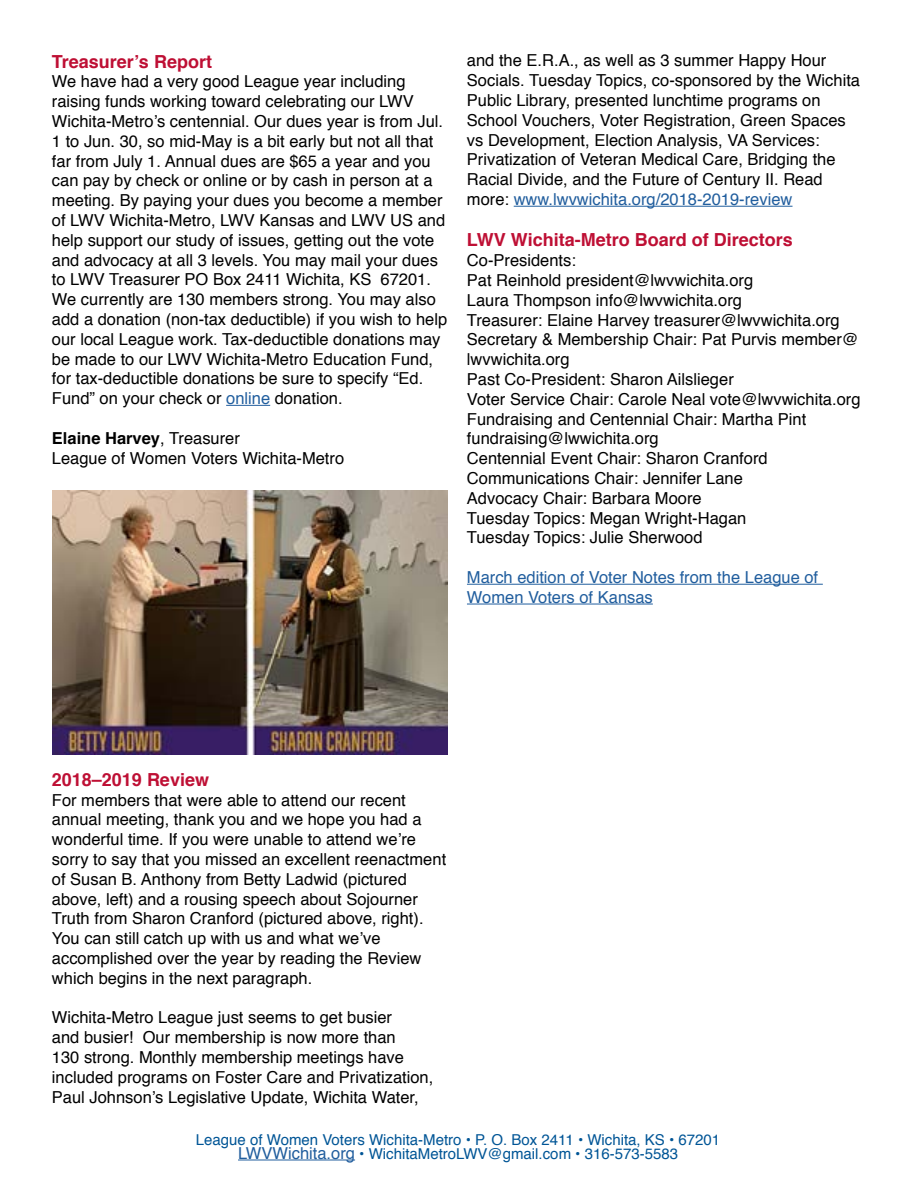
<style>
.page{position:relative;width:918px;height:1188px;background:#fff}
.page>*{position:absolute;margin:0;border:0;box-sizing:border-box;transform-origin:0 0}
.t1{font:700 18px "Helvetica";color:#be0f34}
.t2{font:16.5px/19.8px "Helvetica";color:#000}
.t3{font:16.5px/19.8px "Helvetica";color:#215e9e}
.t4{font:15px/13.5px "Helvetica";color:#005596;text-align:center}
.s1{color:#215e9e}
.s2{font-weight:700}
.s3{font-size:16.5px;color:#215e9e}
</style>
<div class="page">
<hr style="left:238px;top:1160px;width:117px;height:1px;background:#215e9e">
<hr style="left:226px;top:405px;width:44px;height:1px;background:#215e9e">
<hr style="left:514px;top:206px;width:279px;height:1px;background:#215e9e">
<hr style="left:467px;top:584px;width:356px;height:1px;background:#215e9e">
<hr style="left:467px;top:604px;width:186px;height:1px;background:#215e9e">
<img style="left:53px;top:491px;width:394px;height:263px">
<p class="t1" style="left:52px;top:47px;width:162px">Treasurer’s Report</p>
<p class="t2" style="left:52px;top:72px;width:397px">We have had a very good League year including raising funds working toward celebrating our LWV Wichita-Metro’s centennial. Our dues year is from Jul.<br>1 to Jun. 30, so mid-May is a bit early but not all that far from July 1. Annual dues are $65 a year and you can pay by check or online or by cash in person at a meeting. By paying your dues you become a member of LWV Wichita-Metro, LWV Kansas and LWV US and help support our study of issues, getting out the vote and advocacy at all 3 levels. You may mail your dues to LWV Treasurer PO Box 2411 Wichita, KS 67201.<br>We currently are 130 members strong. You may also add a donation (non-tax deductible) if you wish to help our local League work. Tax-deductible donations may be made to our LWV Wichita-Metro Education Fund, for tax-deductible donations be sure to specify “Ed.<br>Fund” on your check or <span class="s1">online</span> donation.</p>
<p class="t2" style="left:52px;top:429px;width:294px"><span class="s2">Elaine Harvey</span>, Treasurer<br>League of Women Voters Wichita-Metro</p>
<p class="t2" style="left:467px;top:51px;width:395px">and the E.R.A., as well as 3 summer Happy Hour Socials. Tuesday Topics, co-sponsored by the Wichita Public Library, presented lunchtime programs on School Vouchers, Voter Registration, Green Spaces vs Development, Election Analysis, VA Services:<br>Privatization of Veteran Medical Care, Bridging the Racial Divide, and the Future of Century II. Read more: <span class="s1">www.lwvwichita.org/2018-2019-review</span></p>
<p class="t1" style="left:467px;top:226px;width:327px">LWV Wichita-Metro Board of Directors</p>
<p class="t2" style="left:467px;top:251px;width:395px">Co-Presidents:<br>Pat Reinhold president@lwvwichita.org<br>Laura Thompson info@lwvwichita.org<br>Treasurer: Elaine Harvey treasurer@lwvwichita.org Secretary &amp; Membership Chair: Pat Purvis member@ lwvwichita.org<br>Past Co-President: Sharon Ailslieger<br>Voter Service Chair: Carole Neal vote@lwvwichita.org Fundraising and Centennial Chair: Martha Pint fundraising@lwwichita.org<br>Centennial Event Chair: Sharon Cranford Communications Chair: Jennifer Lane<br>Advocacy Chair: Barbara Moore<br>Tuesday Topics: Megan Wright-Hagan<br>Tuesday Topics: Julie Sherwood</p>
<p class="t3" style="left:467px;top:568px;width:353px">March edition of Voter Notes from the League of<br>Women Voters of Kansas</p>
<p class="t1" style="left:52px;top:765px;width:159px">2018–2019 Review</p>
<p class="t2" style="left:52px;top:790px;width:396px">For members that were able to attend our recent annual meeting, thank you and we hope you had a wonderful time. If you were unable to attend we’re sorry to say that you missed an excellent reenactment of Susan B. Anthony from Betty Ladwid (pictured above, left) and a rousing speech about Sojourner Truth from Sharon Cranford (pictured above, right).<br>You can still catch up with us and what we’ve accomplished over the year by reading the Review which begins in the next paragraph.</p>
<p class="t2" style="left:52px;top:1008px;width:383px">Wichita-Metro League just seems to get busier<br>and busier! Our membership is now more than<br>130 strong. Monthly membership meetings have included programs on Foster Care and Privatization, Paul Johnson’s Legislative Update, Wichita Water,</p>
<p class="t4" style="left:196px;top:1134px;width:526px">League of Women Voters Wichita-Metro • P. O. Box 2411 • Wichita, KS • 67201<br><span class="s3">LWVWichita.org</span> • WichitaMetroLWV@gmail.com • 316-573-5583</p>
</div>
